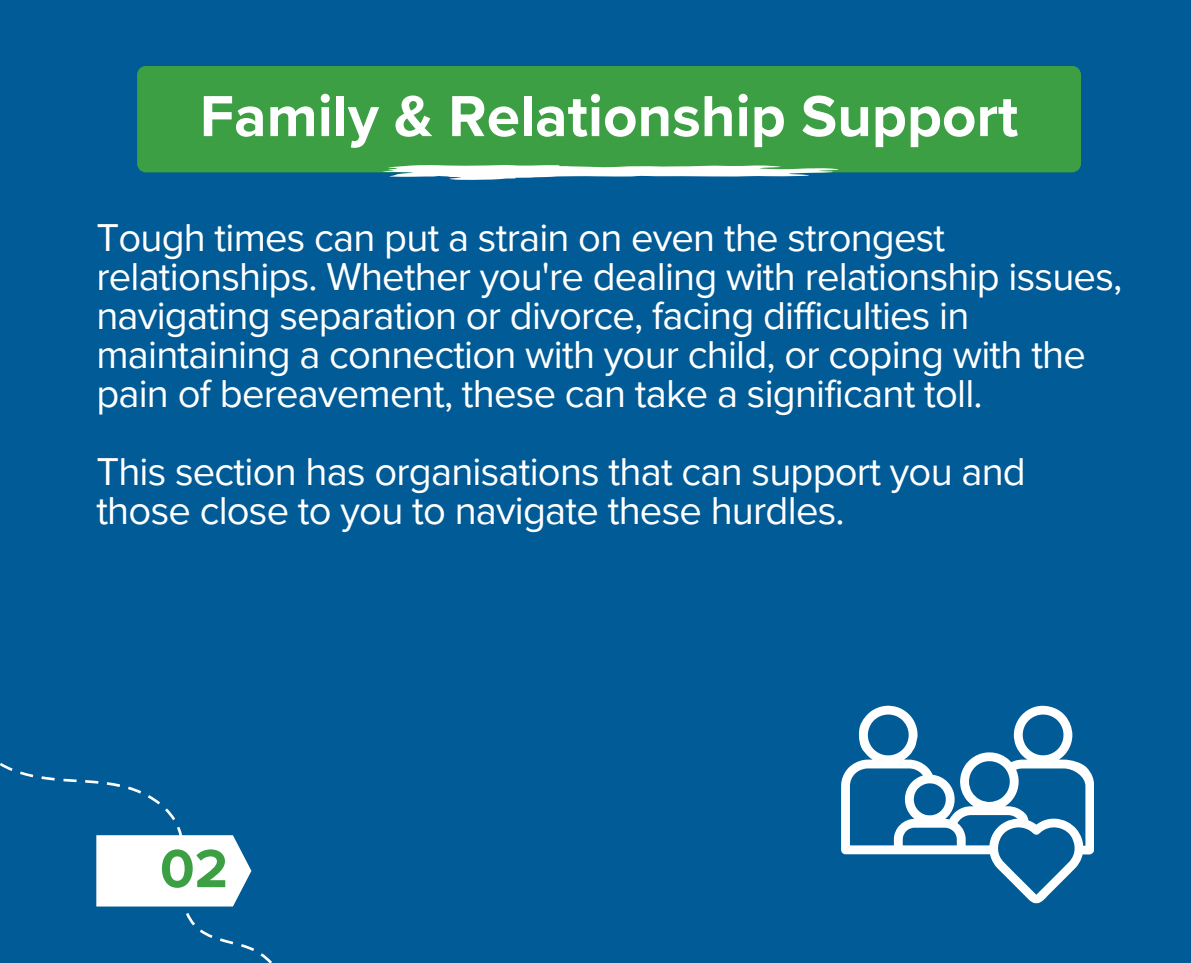
<style>
.page{position:relative;width:1191px;height:963px;background:#005b96}
.page>*{position:absolute;margin:0;border:0;box-sizing:border-box;transform-origin:0 0}
.t1{font:700 60px "Proxima Nova";color:#fff}
.t2{font:700 56px "Proxima Nova";color:#3c9f43}
.t3{font:40px/39.2px "Proxima Nova";letter-spacing:-.02em;color:#fff}
</style>
<div class="page">
<div style="left:137px;top:66px;width:944px;height:106px;background:#3c9f43"></div>
<svg style="left:379px;top:165px;width:461px;height:15px"></svg>
<svg style="left:841px;top:705px;width:252px;height:198px"></svg>
<svg style="left:0;top:763px;width:272px;height:200px"></svg>
<svg style="left:96px;top:835px;width:155px;height:72px;background:#edf3f7"></svg>
<p class="t1" style="left:200px;top:81px;width:820px">Family &amp; Relationship Support</p>
<h1 class="t3" style="left:96px;top:219px;width:1027px">Tough times can put a strain on even the strongest relationships. Whether you're dealing with relationship issues, navigating separation or divorce, facing difficulties in maintaining a connection with your child, or coping with the pain of bereavement, these can take a significant toll.</h1>
<p class="t3" style="left:96px;top:453px;width:931px">This section has organisations that can support you and those close to you to navigate these hurdles.</p>
<p class="t2" style="left:160px;top:836px;width:70px">02</p>
</div>
